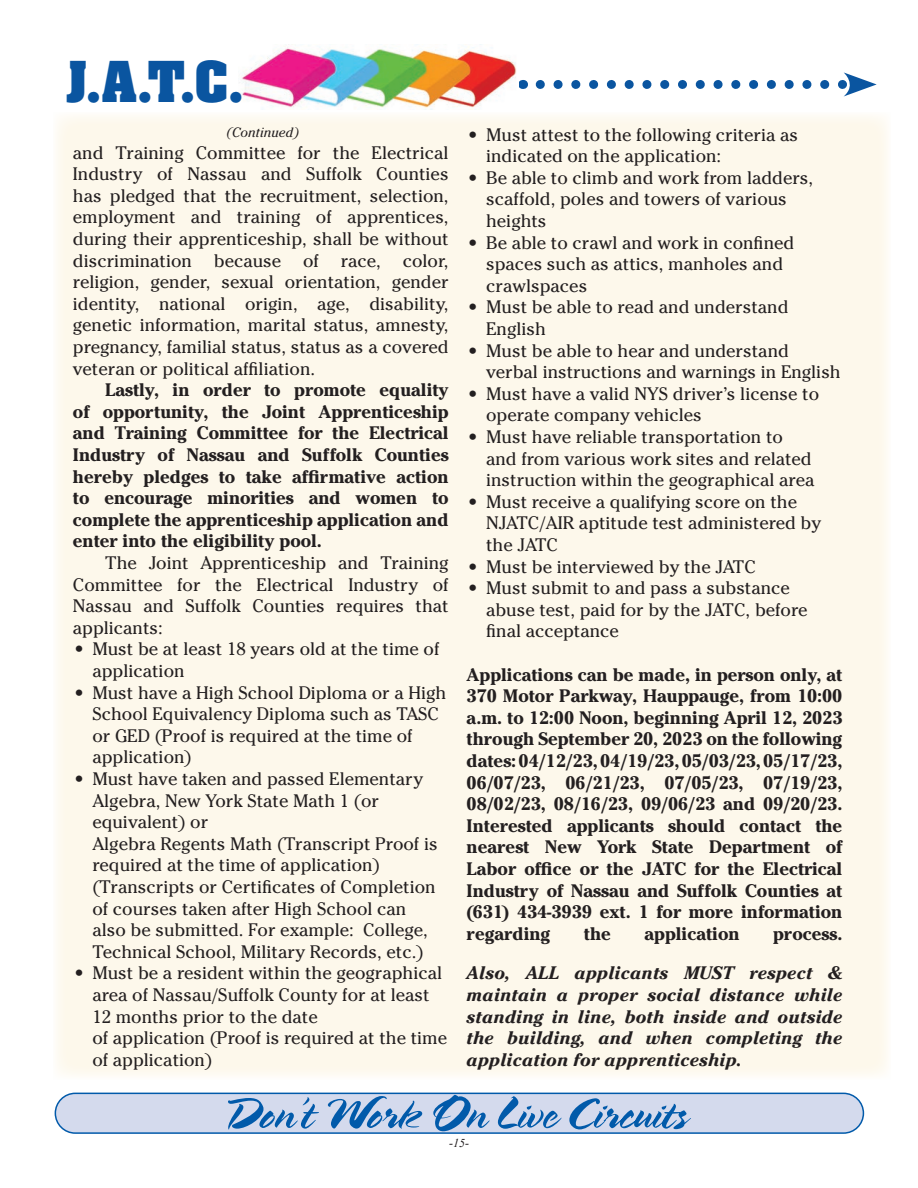
<style>
.page{position:relative;width:918px;height:1188px;background:#fff}
.page>*{position:absolute;margin:0;border:0;box-sizing:border-box;transform-origin:0 0}
.t1{font:700 48px "Aachen";color:#0a55a0}
.t2{font:18px/21.6px "Cheltenham";color:#231f20}
.t3{font:700 18px/21.6px "Cheltenham";color:#231f20;text-align:justify}
.t4{font:italic 700 18px/21.6px "Cheltenham";color:#231f20;text-align:right}
.t5{font:italic 13.5px "Cheltenham";letter-spacing:.005em;color:#231f20}
.t6{font:italic 12px "Times New Roman";color:#231f20}
.s1{font-style:normal}
</style>
<div class="page">
<div style="left:55px;top:1093px;width:808px;height:40px;background:#d4daed;border-radius:20px"></div>
<div style="left:55px;top:1093px;width:809px;height:41px;border:2px solid #015aaa;border-radius:20px"></div>
<svg style="left:228px;top:1095px;width:463px;height:36px"></svg>
<div style="left:53px;top:112px;width:838px;height:968px;background:#fdf8eb"></div>
<svg style="left:540px;top:72px;width:337px;height:25px"></svg>
<img style="left:240px;top:44px;width:277px;height:66px">
<p class="t1" style="left:67px;top:47px;width:179px">J.A.T.C.</p>
<p class="t5" style="left:227px;top:124px;width:74px">(Continued)</p>
<p class="t2" style="left:73px;top:142px;width:377px;text-align:justify">and Training Committee for the Electrical Industry of Nassau and Suffolk Counties has pledged that the recruitment, selection, employment and training of apprentices, during their apprenticeship, shall be without discrimination because of race, color, religion, gender, sexual orientation, gender identity, national origin, age, disability, genetic information, marital status, amnesty, pregnancy, familial status, status as a covered veteran or political affiliation.</p>
<p class="t3" style="left:73px;top:379px;width:377px;text-indent:32px">Lastly, in order to promote equality of opportunity, the Joint Apprenticeship and Training Committee for the Electrical Industry of Nassau and Suffolk Counties hereby pledges to take affirmative action to encourage minorities and women to complete the apprenticeship application and enter into the eligibility pool.</p>
<p class="t2" style="left:73px;top:552px;width:377px;text-align:justify;text-indent:32px">The Joint Apprenticeship and Training Committee for the Electrical Industry of Nassau and Suffolk Counties requires that applicants:</p>
<p class="t2" style="left:92px;top:638px;width:349px;text-indent:-18px">• Must be at least 18 years old at the time of application</p>
<p class="t2" style="left:92px;top:682px;width:355px;text-indent:-18px">• Must have a High School Diploma or a High School Equivalency Diploma such as TASC or GED (Proof is required at the time of application)</p>
<p class="t2" style="left:92px;top:768px;width:347px;text-indent:-18px">• Must have taken and passed Elementary Algebra, New York State Math 1 (or equivalent) or<br>Algebra Regents Math (Transcript Proof is required at the time of application) (Transcripts or Certificates of Completion of courses taken after High School can also be submitted. For example: College, Technical School, Military Records, etc.)</p>
<p class="t2" style="left:92px;top:962px;width:356px;text-indent:-18px">• Must be a resident within the geographical area of Nassau/Suffolk County for at least 12 months prior to the date<br>of application (Proof is required at the time of application)</p>
<p class="t2" style="left:486px;top:124px;width:314px;text-indent:-18px">• Must attest to the following criteria as indicated on the application:</p>
<p class="t2" style="left:486px;top:167px;width:329px;text-indent:-18px">• Be able to climb and work from ladders, scaffold, poles and towers of various heights</p>
<p class="t2" style="left:486px;top:232px;width:310px;text-indent:-18px">• Be able to crawl and work in confined spaces such as attics, manholes and crawlspaces</p>
<p class="t2" style="left:486px;top:296px;width:304px;text-indent:-18px">• Must be able to read and understand<br>English</p>
<p class="t2" style="left:486px;top:340px;width:356px;text-indent:-18px">• Must be able to hear and understand verbal instructions and warnings in English</p>
<p class="t2" style="left:486px;top:383px;width:335px;text-indent:-18px">• Must have a valid NYS driver’s license to operate company vehicles</p>
<p class="t2" style="left:486px;top:426px;width:330px;text-indent:-18px">• Must have reliable transportation to and from various work sites and related instruction within the geographical area</p>
<p class="t2" style="left:486px;top:491px;width:337px;text-indent:-18px">• Must receive a qualifying score on the<br>NJATC/AIR aptitude test administered by the JATC</p>
<p class="t2" style="left:468px;top:556px;width:289px">• Must be interviewed by the JATC</p>
<p class="t2" style="left:486px;top:577px;width:323px;text-indent:-18px">• Must submit to and pass a substance abuse test, paid for by the JATC, before final acceptance</p>
<p class="t3" style="left:467px;top:663px;width:377px">Applications can be made, in person only, at 370 Motor Parkway, Hauppauge, from 10:00 a.m. to 12:00 Noon, beginning April 12, 2023 through September 20, 2023 on the following dates: 04/12/23, 04/19/23, 05/03/23, 05/17/23, 06/07/23, 06/21/23, 07/05/23, 07/19/23, 08/02/23, 08/16/23, 09/06/23 and 09/20/23.<br>Interested applicants should contact the nearest New York State Department of Labor office or the JATC for the Electrical Industry of Nassau and Suffolk Counties at (631) 434-3939 ext. 1 for more information regarding</p>
<p class="t3" style="left:584px;top:923px;width:29px">the</p>
<p class="t3" style="left:645px;top:923px;width:97px">application</p>
<p class="t4" style="left:467px;top:914px;width:377px;line-height:39.6px"><span class="s1">process.<br></span>Also, ALL applicants MUST respect &amp;</p>
<p class="t4" style="left:467px;top:984px;width:377px;text-align:justify">maintain a proper social distance while standing in line, both inside and outside the building, and when completing the application for apprenticeship.</p>
<p class="t6" style="left:449px;top:1135px;width:21px">-15-</p>
</div>
